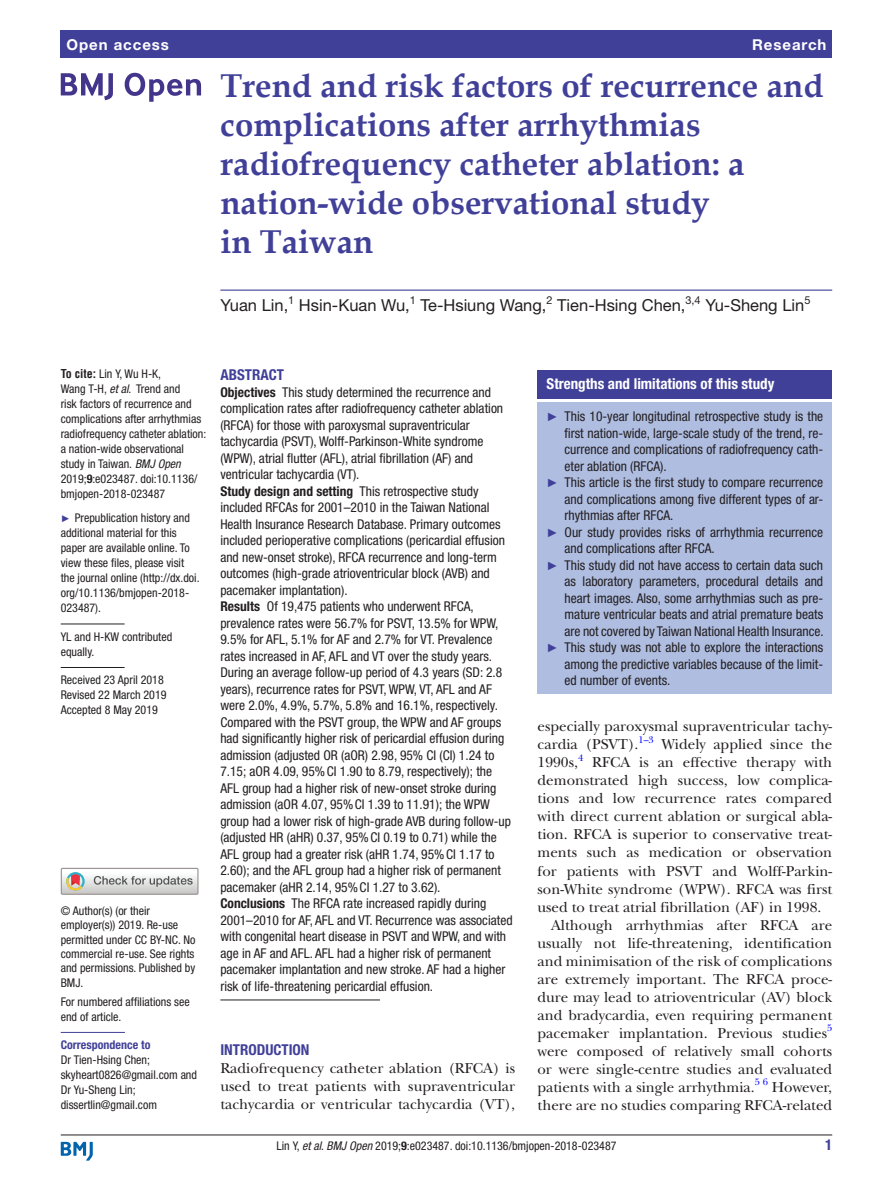
<style>
.page{position:relative;width:893px;height:1191px;background:#fff}
.page>*{position:absolute;margin:0;border:0;box-sizing:border-box;transform-origin:0 0}
.t1{font:700 33px/39px "Book Antiqua";color:#414099}
.t2{font:16.5px "Helvetica Neue LT Std";color:#231f20}
.t3{font:15px/18px "New Baskerville";color:#231f20;text-align:justify}
.t4{font:700 condensed 15px "Helvetica Neue LT Std";color:#fff}
.t5{font:700 condensed 15px "Helvetica Neue LT Std";color:#414099}
.t6{font:700 15px "Helvetica Neue LT Std";letter-spacing:.065em;color:#fff}
.t7{font:condensed 13.5px/16.5px "Helvetica Neue LT Std";color:#231f20}
.t8{font:condensed 12px/15px "Helvetica Neue LT Std";color:#231f20}
.t9{font:700 condensed 12px "Helvetica Neue LT Std";color:#414099}
.t10{font:10.95px "Helvetica Neue LT Std";color:#231f20}
.t11{font:9.9px "New Baskerville";color:#00f}
.s1{font-family:"Helvetica LT Std";font-weight:700}
.s2{font-style:italic}
.s3{font-weight:700}
.s4{font-family:"Arial";font-stretch:normal;font-size:9.75px;color:#414099}
.s5{font-family:"Arial";font-stretch:normal;font-size:12px;color:#414099}
</style>
<div class="page">
<hr style="left:61px;top:1134px;width:771px;height:1px;background:#231f20">
<svg style="left:61px;top:1141px;width:32px;height:19px"></svg>
<div style="left:61px;top:31px;width:771px;height:27px;background:#414099"></div>
<hr style="left:220px;top:289px;width:612px;height:2px;background:#414099">
<hr style="left:61px;top:623px;width:64px;height:1px;background:#231f20">
<hr style="left:61px;top:667px;width:64px;height:1px;background:#231f20">
<hr style="left:61px;top:1032px;width:64px;height:1px;background:#414099">
<svg style="left:61px;top:73px;width:52px;height:27px"></svg>
<svg style="left:125px;top:73px;width:76px;height:29px"></svg>
<div style="left:61px;top:867px;width:138px;height:27px;border:1px solid #969090"></div>
<svg style="left:61px;top:868px;width:137px;height:26px"></svg>
<hr style="left:220px;top:999px;width:160px;height:1px;background:#231f20">
<div style="left:538px;top:370px;width:294px;height:28px;background:#414099"></div>
<div style="left:538px;top:402px;width:294px;height:292px;background:#afbde1"></div>
<p class="t6" style="left:66px;top:35px;width:104px">Open access</p>
<p class="t6" style="left:752px;top:35px;width:76px">Research</p>
<h1 class="t1" style="left:220px;top:66px;width:605px">Trend and risk factors of recurrence and complications after arrhythmias radiofrequency catheter ablation: a nation-wide observational study<br>in Taiwan</h1>
<p class="t2" style="left:220px;top:296px;width:69px">Yuan Lin,</p>
<p class="t10" style="left:288px;top:293px;width:8px">1</p>
<p class="t2" style="left:299px;top:296px;width:112px">Hsin-Kuan Wu,</p>
<p class="t10" style="left:410px;top:293px;width:8px">1</p>
<p class="t2" style="left:421px;top:296px;width:127px">Te-Hsiung Wang,</p>
<p class="t10" style="left:546px;top:293px;width:8px">2</p>
<p class="t2" style="left:557px;top:296px;width:130px">Tien-Hsing Chen,</p>
<p class="t10" style="left:685px;top:293px;width:17px">3,4</p>
<p class="t2" style="left:705px;top:296px;width:101px">Yu-Sheng Lin</p>
<p class="t10" style="left:804px;top:293px;width:8px">5</p>
<p class="t8" style="left:61px;top:366px;width:147px"><span class="s1">To cite:</span> Lin Y, Wu H-K,<br>Wang T-H, <span class="s2">et al</span>. Trend and<br>risk factors of recurrence and complications after arrhythmias radiofrequency catheter ablation: a nation-wide observational study in Taiwan. <span class="s2">BMJ Open<br></span>2019;<span class="s3">9</span>:e023487. doi:10.1136/ bmjopen-2018-023487</p>
<p class="t8" style="left:61px;top:510px;width:140px"><span class="s4">►</span> Prepublication history and additional material for this paper are available online. To view these files, please visit the journal online (http://dx.doi. org/10.1136/bmjopen-2018-<br>023487).</p>
<p class="t8" style="left:61px;top:629px;width:113px">YL and H-KW contributed equally.</p>
<p class="t8" style="left:61px;top:672px;width:107px">Received 23 April 2018<br>Revised 22 March 2019<br>Accepted 8 May 2019</p>
<p class="t8" style="left:61px;top:903px;width:136px;line-height:14.4px">© Author(s) (or their employer(s)) 2019. Re-use permitted under CC BY-NC. No commercial re-use. See rights and permissions. Published by<br>BMJ.</p>
<p class="t8" style="left:61px;top:994px;width:130px">For numbered affiliations see end of article.</p>
<p class="t9" style="left:61px;top:1037px;width:91px">Correspondence to</p>
<p class="t8" style="left:61px;top:1052px;width:138px">Dr Tien-Hsing Chen; skyheart0826@gmail.com and<br>Dr Yu-Sheng Lin; dissertlin@gmail.com</p>
<p class="t5" style="left:220px;top:366px;width:65px">Abstract</p>
<p class="t7" style="left:220px;top:384px;width:294px"><span class="s3">Objectives</span> This study determined the recurrence and complication rates after radiofrequency catheter ablation (RFCA) for those with paroxysmal supraventricular tachycardia (PSVT), Wolff-Parkinson-White syndrome (WPW), atrial flutter (AFL), atrial fibrillation (AF) and ventricular tachycardia (VT).<br><span class="s3">Study design and setting</span> This retrospective study included RFCAs for 2001–2010 in the Taiwan National Health Insurance Research Database. Primary outcomes included perioperative complications (pericardial effusion and new-onset stroke), RFCA recurrence and long-term outcomes (high-grade atrioventricular block (AVB) and pacemaker implantation).<br><span class="s3">Results</span> Of 19,475 patients who underwent RFCA, prevalence rates were 56.7% for PSVT, 13.5% for WPW, 9.5% for AFL, 5.1% for AF and 2.7% for VT. Prevalence rates increased in AF, AFL and VT over the study years.<br>During an average follow-up period of 4.3 years (SD: 2.8 years), recurrence rates for PSVT, WPW, VT, AFL and AF were 2.0%, 4.9%, 5.7%, 5.8% and 16.1%, respectively.<br>Compared with the PSVT group, the WPW and AF groups had significantly higher risk of pericardial effusion during admission (adjusted OR (aOR) 2.98, 95% CI (CI) 1.24 to 7.15; aOR 4.09, 95%CI 1.90 to 8.79, respectively); the AFL group had a higher risk of new-onset stroke during admission (aOR 4.07, 95%CI 1.39 to 11.91); the WPW group had a lower risk of high-grade AVB during follow-up (adjusted HR (aHR) 0.37, 95%CI 0.19 to 0.71) while the AFL group had a greater risk (aHR 1.74, 95%CI 1.17 to 2.60); and the AFL group had a higher risk of permanent pacemaker (aHR 2.14, 95%CI 1.27 to 3.62).<br><span class="s3">Conclusions</span> The RFCA rate increased rapidly during 2001–2010 for AF, AFL and VT. Recurrence was associated with congenital heart disease in PSVT and WPW, and with age in AF and AFL. AFL had a higher risk of permanent pacemaker implantation and new stroke. AF had a higher risk of life-threatening pericardial effusion.</p>
<p class="t5" style="left:220px;top:1041px;width:91px">Introduction</p>
<p class="t3" style="left:220px;top:1059px;width:296px">Radiofrequency catheter ablation (RFCA) is used to treat patients with supraventricular tachycardia or ventricular tachycardia (VT),</p>
<p class="t4" style="left:547px;top:375px;width:229px">Strengths and limitations of this study</p>
<p class="t7" style="left:547px;top:408px;width:278px"><span class="s5">►</span> This 10-year longitudinal retrospective study is the</p>
<p class="t7" style="left:565px;top:424px;width:260px">first nation-wide, large-scale study of the trend, re-</p>
<p class="t7" style="left:565px;top:441px;width:260px">currence and complications of radiofrequency cath-</p>
<p class="t7" style="left:565px;top:457px;width:104px">eter ablation (RFCA).</p>
<p class="t7" style="left:547px;top:474px;width:278px"><span class="s5">►</span> This article is the first study to compare recurrence</p>
<p class="t7" style="left:565px;top:490px;width:260px">and complications among five different types of ar-</p>
<p class="t7" style="left:565px;top:507px;width:110px">rhythmias after RFCA.</p>
<p class="t7" style="left:547px;top:523px;width:278px"><span class="s5">►</span> Our study provides risks of arrhythmia recurrence</p>
<p class="t7" style="left:565px;top:540px;width:152px">and complications after RFCA.</p>
<p class="t7" style="left:547px;top:556px;width:278px"><span class="s5">►</span> This study did not have access to certain data such</p>
<p class="t7" style="left:565px;top:573px;width:260px">as laboratory parameters, procedural details and</p>
<p class="t7" style="left:565px;top:589px;width:260px">heart images. Also, some arrhythmias such as pre-</p>
<p class="t7" style="left:565px;top:606px;width:260px">mature ventricular beats and atrial premature beats</p>
<p class="t7" style="left:565px;top:622px;width:261px">are not covered by Taiwan National Health Insurance.</p>
<p class="t7" style="left:547px;top:639px;width:278px"><span class="s5">►</span> This study was not able to explore the interactions</p>
<p class="t7" style="left:565px;top:655px;width:260px">among the predictive variables because of the limit-</p>
<p class="t7" style="left:565px;top:672px;width:107px">ed number of events.</p>
<p class="t3" style="left:538px;top:717px;width:296px">especially paroxysmal supraventricular tachy&shy;cardia (PSVT).<sup>1–3</sup></p>
<p class="t3" style="left:661px;top:735px;width:172px">Widely applied since the</p>
<p class="t3" style="left:538px;top:753px;width:42px">1990s,</p>
<p class="t11" style="left:578px;top:751px;width:7px">4</p>
<p class="t3" style="left:592px;top:753px;width:242px">RFCA is an effective therapy with</p>
<p class="t3" style="left:538px;top:771px;width:296px">demonstrated high success, low complica-</p>
<p class="t3" style="left:538px;top:789px;width:296px">tions and low recurrence rates compared</p>
<p class="t3" style="left:538px;top:807px;width:296px">with direct current ablation or surgical abla-</p>
<p class="t3" style="left:538px;top:825px;width:296px">tion. RFCA is superior to conservative treat-</p>
<p class="t3" style="left:538px;top:843px;width:296px">ments such as medication or observation</p>
<p class="t3" style="left:538px;top:861px;width:296px">for patients with PSVT and Wolff-Parkin-</p>
<p class="t3" style="left:538px;top:879px;width:296px">son-White syndrome (WPW). RFCA was first</p>
<p class="t3" style="left:538px;top:897px;width:285px">used to treat atrial fibrillation (AF) in 1998.</p>
<p class="t3" style="left:551px;top:915px;width:283px">Although arrhythmias after RFCA are</p>
<p class="t3" style="left:538px;top:933px;width:296px">usually not life-threatening, identification</p>
<p class="t3" style="left:538px;top:951px;width:296px">and minimisation of the risk of complications</p>
<p class="t3" style="left:538px;top:969px;width:296px">are extremely important. The RFCA proce-</p>
<p class="t3" style="left:538px;top:987px;width:296px">dure may lead to atrioventricular (AV) block</p>
<p class="t3" style="left:538px;top:1005px;width:296px">and bradycardia, even requiring permanent</p>
<p class="t3" style="left:538px;top:1023px;width:296px">pacemaker implantation. Previous studies<sup>5</sup></p>
<p class="t3" style="left:538px;top:1041px;width:296px">were composed of relatively small cohorts</p>
<p class="t3" style="left:538px;top:1059px;width:296px">or were single-centre studies and evaluated</p>
<p class="t3" style="left:538px;top:1077px;width:219px">patients with a single arrhythmia.</p>
<p class="t11" style="left:755px;top:1075px;width:15px">5 6</p>
<p class="t3" style="left:538px;top:1077px;width:296px;text-align:right">However,<br>there are no studies comparing RFCA-related</p>
<p class="t8" style="left:276px;top:1137px;width:342px">Lin Y, <span class="s2">et al</span>. <span class="s2">BMJ Open</span> 2019;<span class="s3">9</span>:e023487. doi:10.1136/bmjopen-2018-023487</p>
<p class="t5" style="left:825px;top:1135px;width:9px">1</p>
</div>
